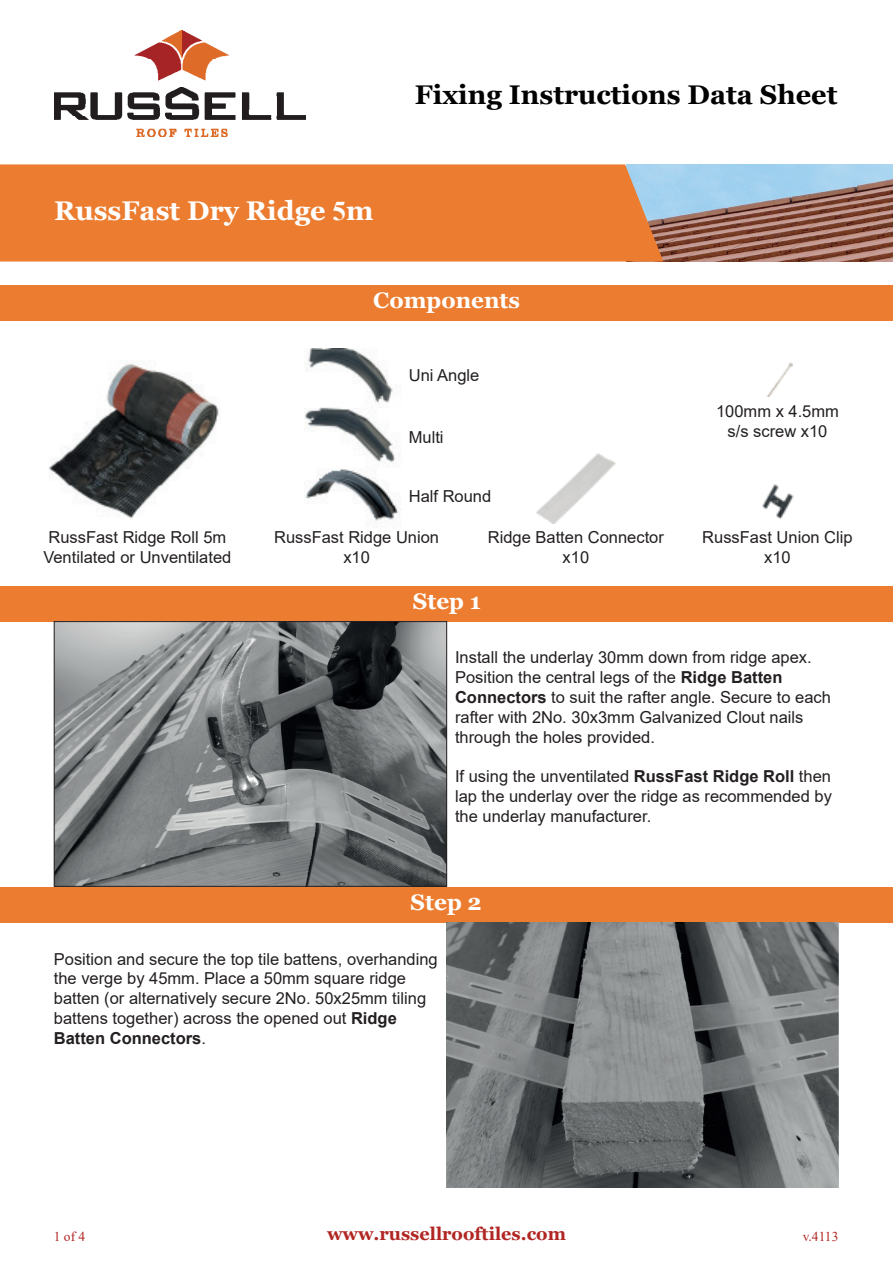
<style>
.page{position:relative;width:893px;height:1263px;background:#fff}
.page>*{position:absolute;margin:0;border:0;box-sizing:border-box;transform-origin:0 0}
.t1{font:700 27px "Georgia";color:#000}
.t2{font:700 27px "Georgia";color:#fff}
.t3{font:700 22.5px "Georgia";color:#fff}
.t4{font:700 18px "Georgia";color:#b12623}
.t5{font:16.5px/19.8px "Arial";color:#231f20;text-align:center}
.t6{font:13.5px "Times New Roman";color:#b12623}
.s1{font-family:"Times New Roman"}
.s2{font-weight:700}
</style>
<div class="page">
<img style="left:663px;top:164px;width:230px;height:97px">
<div style="left:0;top:164px;width:663px;height:97px;background:#ec7c2f"></div>
<img style="left:54px;top:31px;width:252px;height:105px">
<div style="left:0;top:285px;width:893px;height:36px;background:#ec7c2f"></div>
<div style="left:0;top:586px;width:893px;height:36px;background:#ec7c2f"></div>
<div style="left:0;top:887px;width:893px;height:36px;background:#ec7c2f"></div>
<img style="left:49px;top:363px;width:170px;height:156px">
<img style="left:56px;top:623px;width:389px;height:261px">
<div style="left:54px;top:621px;width:393px;height:265px;border:1px solid #231f20"></div>
<img style="left:446px;top:922px;width:393px;height:265px">
<img style="left:305px;top:348px;width:96px;height:174px">
<img style="left:536px;top:453px;width:80px;height:70px">
<img style="left:762px;top:484px;width:32px;height:34px">
<img style="left:767px;top:363px;width:26px;height:33px">
<h1 class="t2" style="left:54px;top:194px;width:321px">RussFast Dry Ridge <span class="s1">5</span>m</h1>
<h1 class="t1" style="left:415px;top:77px;width:424px">Fixing Instructions Data Sheet</h1>
<h2 class="t3" style="left:373px;top:286px;width:148px">Components</h2>
<p class="t5" style="left:409px;top:365px;width:72px">Uni Angle</p>
<p class="t5" style="left:409px;top:427px;width:36px">Multi</p>
<p class="t5" style="left:409px;top:486px;width:84px">Half Round</p>
<p class="t5" style="left:716px;top:401px;width:124px">100mm x 4.5mm s/s screw x10</p>
<p class="t5" style="left:43px;top:527px;width:190px">RussFast Ridge Roll 5m<br>Ventilated or Unventilated</p>
<p class="t5" style="left:274px;top:527px;width:167px">RussFast Ridge Union x10</p>
<p class="t5" style="left:488px;top:527px;width:178px">Ridge Batten Connector x10</p>
<p class="t5" style="left:702px;top:527px;width:152px">RussFast Union Clip x10</p>
<h2 class="t3" style="left:413px;top:587px;width:69px">Step 1</h2>
<p class="t5" style="left:455px;top:647px;width:378px;text-align:left">Install the underlay 30mm down from ridge apex.<br>Position the central legs of the <span class="s2">Ridge Batten Connectors</span> to suit the rafter angle. Secure to each rafter with 2No. 30x3mm Galvanized Clout nails through the holes provided.</p>
<p class="t5" style="left:455px;top:766px;width:378px;text-align:justify">If using the unventilated <span class="s2">RussFast Ridge Roll</span> then lap the underlay over the ridge as recommended by the underlay manufacturer.</p>
<h2 class="t3" style="left:411px;top:888px;width:73px">Step 2</h2>
<p class="t5" style="left:54px;top:949px;width:385px;text-align:left">Position and secure the top tile battens, overhanding the verge by 45mm. Place a 50mm square ridge batten (or alternatively secure 2No. 50x25mm tiling battens together) across the opened out <span class="s2">Ridge Batten Connectors</span>.</p>
<p class="t6" style="left:54px;top:1227px;width:33px">1 of 4</p>
<p class="t4" style="left:327px;top:1223px;width:240px">www.russellrooftiles.com</p>
<p class="t6" style="left:803px;top:1227px;width:37px">v.4113</p>
</div>
